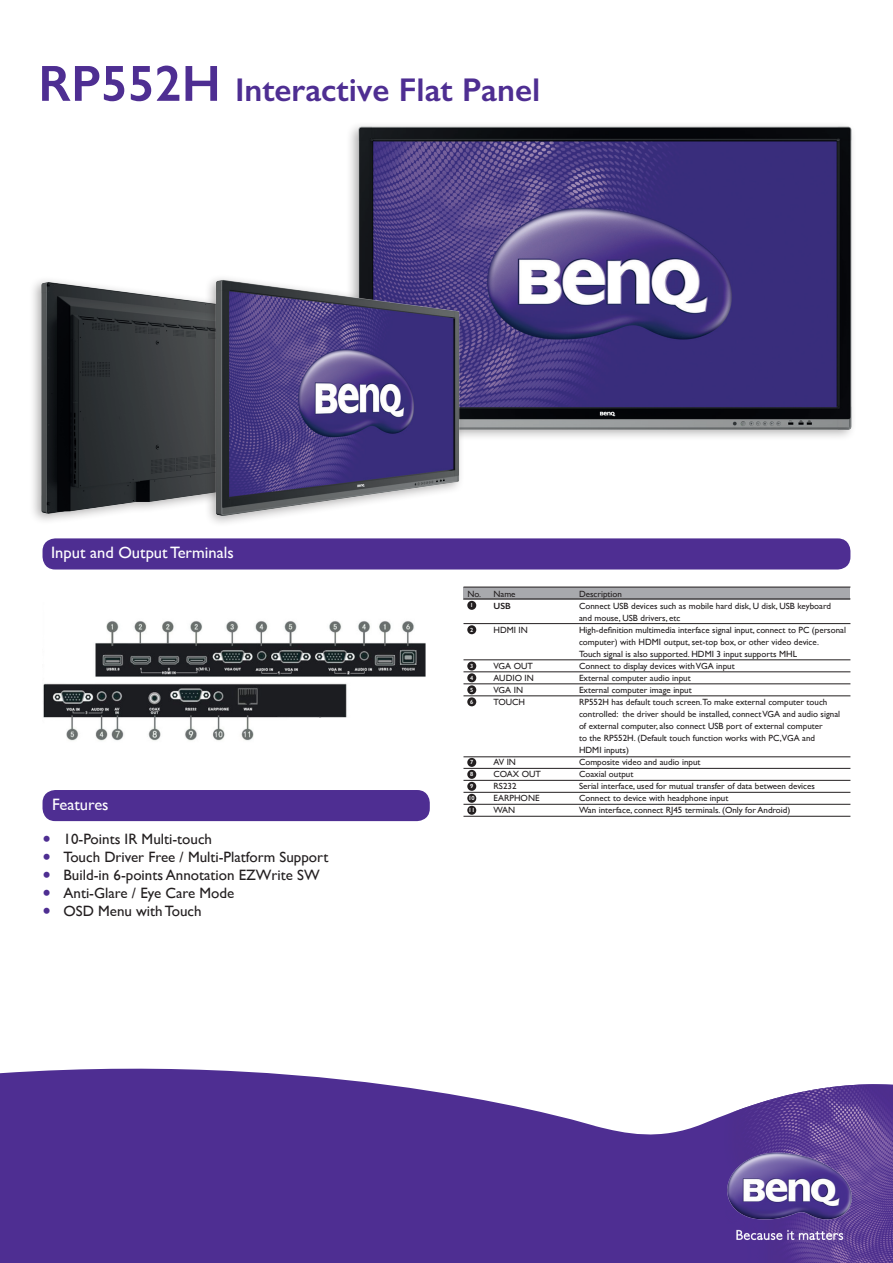
<style>
.page{position:relative;width:893px;height:1263px;background:#fff}
.page>*{position:absolute;margin:0;border:0;box-sizing:border-box;transform-origin:0 0}
.t1{font:600 33px "Gill Sans";color:#4e2e92}
.t2{font:16.5px "Gill Sans";color:#fff}
.t3{font:15px "Gill Sans";color:#231f20}
.t4{font:9px "Gill Sans";color:#231f20}
.t5{font:600 9px "Gill Sans";color:#231f20}
.t6{font:600 6px "Gill Sans";color:#fff}
.s1{font-size:51px}
.s2{font-size:24px;color:#4e2e92}
</style>
<div class="page">
<div style="left:43px;top:538px;width:807px;height:31px;background:#4e2e92;border-radius:13px"></div>
<div style="left:43px;top:790px;width:387px;height:31px;background:#4e2e92;border-radius:13px"></div>
<svg style="left:0;top:1068px;width:724px;height:195px;background:#63479f"></svg>
<img style="left:724px;top:1084px;width:169px;height:179px">
<img style="left:350px;top:125px;width:503px;height:312px">
<img style="left:33px;top:280px;width:150px;height:241px">
<img style="left:183px;top:254px;width:306px;height:285px">
<img style="left:43px;top:621px;width:383px;height:120px">
<div style="left:463px;top:587px;width:387px;height:12px;background:#a8a9ad"></div>
<div style="left:467px;top:601px;width:9px;height:9px;background:#231f20;border-radius:50%"></div>
<div style="left:467px;top:625px;width:9px;height:9px;background:#231f20;border-radius:50%"></div>
<div style="left:467px;top:661px;width:9px;height:9px;background:#231f20;border-radius:50%"></div>
<div style="left:467px;top:673px;width:9px;height:9px;background:#231f20;border-radius:50%"></div>
<div style="left:467px;top:685px;width:9px;height:9px;background:#231f20;border-radius:50%"></div>
<div style="left:467px;top:697px;width:9px;height:9px;background:#231f20;border-radius:50%"></div>
<div style="left:467px;top:758px;width:9px;height:9px;background:#231f20;border-radius:50%"></div>
<div style="left:467px;top:770px;width:9px;height:9px;background:#231f20;border-radius:50%"></div>
<div style="left:467px;top:782px;width:9px;height:9px;background:#231f20;border-radius:50%"></div>
<div style="left:467px;top:806px;width:9px;height:9px;background:#231f20;border-radius:50%"></div>
<div style="left:467px;top:794px;width:9px;height:9px;background:#231f20;border-radius:50%"></div>
<hr style="left:463px;top:599px;width:387px;height:1px;background:#231f20">
<hr style="left:463px;top:587px;width:387px;height:1px;background:#231f20">
<hr style="left:463px;top:623px;width:387px;height:1px;background:#231f20">
<hr style="left:463px;top:659px;width:387px;height:1px;background:#231f20">
<hr style="left:463px;top:671px;width:387px;height:1px;background:#231f20">
<hr style="left:463px;top:684px;width:387px;height:1px;background:#231f20">
<hr style="left:463px;top:696px;width:387px;height:1px;background:#231f20">
<hr style="left:463px;top:756px;width:387px;height:1px;background:#231f20">
<hr style="left:463px;top:768px;width:387px;height:1px;background:#231f20">
<hr style="left:463px;top:780px;width:387px;height:1px;background:#231f20">
<hr style="left:463px;top:792px;width:387px;height:1px;background:#231f20">
<hr style="left:463px;top:804px;width:387px;height:1px;background:#231f20">
<hr style="left:463px;top:816px;width:387px;height:1px;background:#231f20">
<img style="left:707px;top:1149px;width:165px;height:102px">
<p class="t1" style="left:38px;top:70px;width:503px"><span class="s1">RP552H</span> Interactive Flat Panel</p>
<p class="t2" style="left:51px;top:543px;width:184px">Input and Output Terminals</p>
<p class="t2" style="left:52px;top:794px;width:58px">Features</p>
<p class="t3" style="left:43px;top:830px;width:171px"><span class="s2">•</span> 10-Points IR Multi-touch</p>
<p class="t3" style="left:43px;top:848px;width:287px"><span class="s2">•</span> Touch Driver Free / Multi-Platform Support</p>
<p class="t3" style="left:43px;top:866px;width:279px"><span class="s2">•</span> Build-in 6-points Annotation EZWrite SW</p>
<p class="t3" style="left:43px;top:884px;width:193px"><span class="s2">•</span> Anti-Glare / Eye Care Mode</p>
<p class="t3" style="left:43px;top:902px;width:161px"><span class="s2">•</span> OSD Menu with Touch</p>
<p class="t4" style="left:467px;top:588px;width:50px">No. Name</p>
<p class="t4" style="left:579px;top:588px;width:44px">Description</p>
<p class="t5" style="left:493px;top:600px;width:19px">USB</p>
<p class="t4" style="left:579px;top:600px;width:254px">Connect USB devices such as mobile hard disk, U disk, USB keyboard</p>
<p class="t4" style="left:579px;top:612px;width:103px">and mouse, USB drivers, etc</p>
<p class="t4" style="left:493px;top:624px;width:36px">HDMI IN</p>
<p class="t4" style="left:579px;top:624px;width:268px">High-definition multimedia interface signal input, connect to PC (personal</p>
<p class="t4" style="left:579px;top:636px;width:241px">computer) with HDMI output, set-top box, or other video device.</p>
<p class="t4" style="left:579px;top:648px;width:220px">Touch signal is also supported. HDMI 3 input supports MHL</p>
<p class="t4" style="left:493px;top:660px;width:41px">VGA OUT</p>
<p class="t4" style="left:579px;top:660px;width:157px">Connect to display devices with VGA input</p>
<p class="t4" style="left:493px;top:672px;width:42px">AUDIO IN</p>
<p class="t4" style="left:579px;top:672px;width:113px">External computer audio input</p>
<p class="t4" style="left:493px;top:684px;width:31px">VGA IN</p>
<p class="t4" style="left:579px;top:684px;width:114px">External computer image input</p>
<p class="t4" style="left:493px;top:696px;width:33px">TOUCH</p>
<p class="t4" style="left:579px;top:696px;width:250px">RP552H has default touch screen.To make external computer touch</p>
<p class="t4" style="left:579px;top:708px;width:263px">controlled: the driver should be installed, connect VGA and audio signal</p>
<p class="t4" style="left:579px;top:720px;width:245px">of external computer, also connect USB port of external computer</p>
<p class="t4" style="left:579px;top:732px;width:238px">to the RP552H. (Default touch function works with PC,VGA and</p>
<p class="t4" style="left:579px;top:744px;width:51px">HDMI inputs)</p>
<p class="t4" style="left:493px;top:756px;width:24px">AV IN</p>
<p class="t4" style="left:579px;top:756px;width:123px">Composite video and audio input</p>
<p class="t4" style="left:493px;top:768px;width:49px">COAX OUT</p>
<p class="t4" style="left:579px;top:768px;width:56px">Coaxial output</p>
<p class="t4" style="left:493px;top:780px;width:25px">RS232</p>
<p class="t4" style="left:579px;top:780px;width:237px">Serial interface, used for mutual transfer of data between devices</p>
<p class="t4" style="left:493px;top:792px;width:48px">EARPHONE</p>
<p class="t4" style="left:579px;top:792px;width:151px">Connect to device with headphone input</p>
<p class="t4" style="left:493px;top:804px;width:23px">WAN</p>
<p class="t4" style="left:579px;top:804px;width:213px">Wan interface, connect RJ45 terminals. (Only for Android)</p>
<p class="t6" style="left:470px;top:601px;width:5px">1</p>
<p class="t6" style="left:470px;top:626px;width:5px">2</p>
<p class="t6" style="left:470px;top:662px;width:5px">3</p>
<p class="t6" style="left:470px;top:674px;width:5px">4</p>
<p class="t6" style="left:470px;top:686px;width:5px">5</p>
<p class="t6" style="left:470px;top:698px;width:5px">6</p>
<p class="t6" style="left:470px;top:758px;width:5px">7</p>
<p class="t6" style="left:470px;top:770px;width:5px">8</p>
<p class="t6" style="left:470px;top:782px;width:5px">9</p>
<p class="t6" style="left:469px;top:806px;width:8px">11</p>
<p class="t6" style="left:469px;top:794px;width:7px">10</p>
</div>
